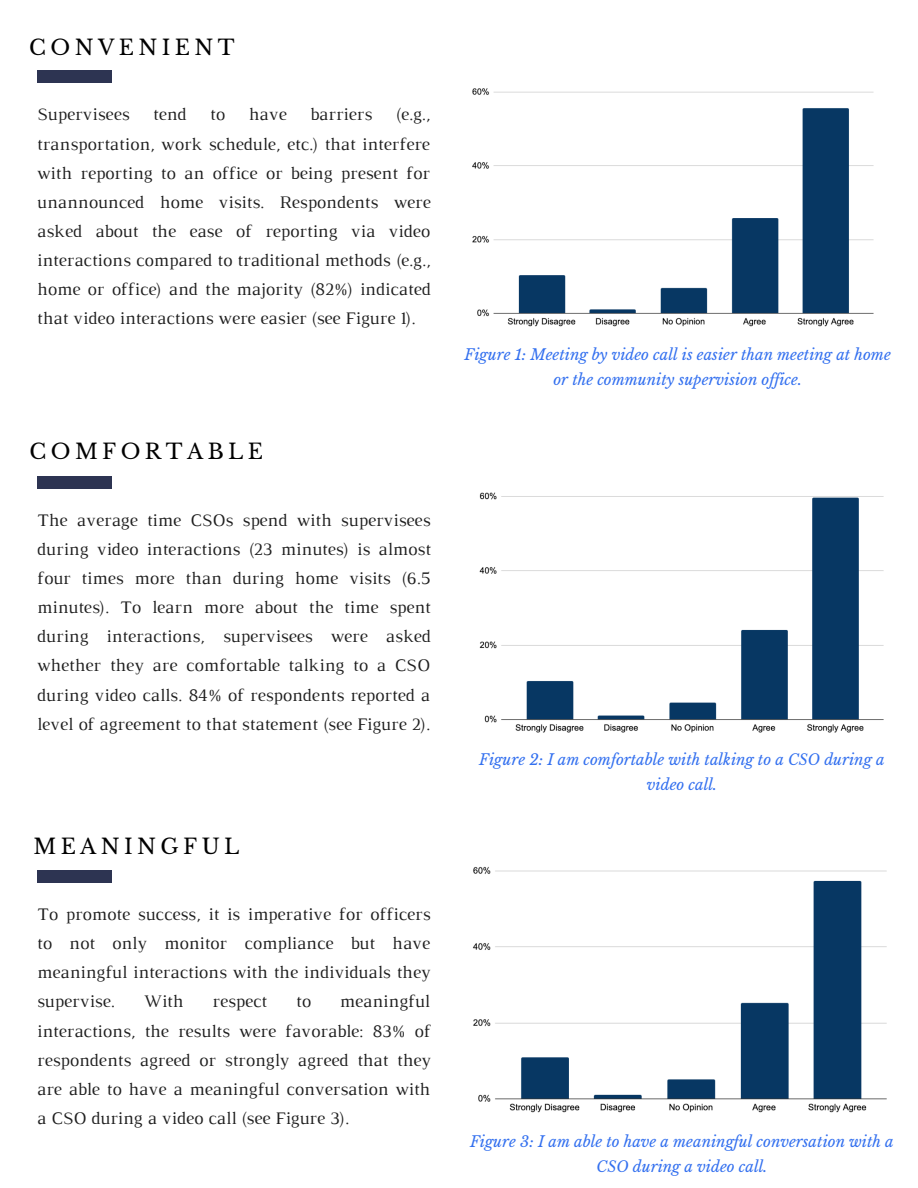
<style>
.page{position:relative;width:918px;height:1188px;background:#fff}
.page>*{position:absolute;margin:0;border:0;box-sizing:border-box;transform-origin:0 0}
.t1{font:21px "Libre Baskerville";letter-spacing:.21em;color:#000}
.t2{font:18px/29.1px "Luthier";color:#1f1f1f;text-align:justify}
.t3{font:italic 15px/24.8px "Libre Baskerville";color:#3370ef;text-align:center}
</style>
<div class="page">
<div style="left:37px;top:70px;width:74px;height:13px;background:#2d3452"></div>
<img style="left:472px;top:88px;width:402px;height:239px">
<div style="left:37px;top:476px;width:74px;height:12px;background:#2d3452"></div>
<div style="left:37px;top:870px;width:74px;height:13px;background:#2d3452"></div>
<img style="left:479px;top:492px;width:405px;height:241px">
<img style="left:473px;top:866px;width:414px;height:247px">
<p class="t1" style="left:29px;top:34px;width:207px">CONVENIENT</p>
<p class="t2" style="left:37px;top:101px;width:395px;text-indent:359px">(e.g., transportation, work schedule, etc.) that interfere with reporting to an office or being present for unannounced home visits. Respondents were asked about the ease of reporting via video interactions compared to traditional methods (e.g., home or office) and the majority (82%) indicated that video interactions were easier (see Figure 1).</p>
<p class="t2" style="left:37px;top:101px;width:94px">Supervisees</p>
<p class="t2" style="left:153px;top:101px;width:35px">tend</p>
<p class="t2" style="left:210px;top:101px;width:16px">to</p>
<p class="t2" style="left:249px;top:101px;width:39px">have</p>
<p class="t2" style="left:310px;top:101px;width:63px">barriers</p>
<p class="t1" style="left:30px;top:438px;width:235px">COMFORTABLE</p>
<p class="t2" style="left:37px;top:507px;width:395px">The average time CSOs spend with supervisees during video interactions (23 minutes) is almost four times more than during home visits (6.5 minutes). To learn more about the time spent during interactions, supervisees were asked whether they are comfortable talking to a CSO during video calls. 84% of respondents reported a level of agreement to that statement (see Figure 2).</p>
<p class="t1" style="left:33px;top:833px;width:207px">MEANINGFUL</p>
<p class="t2" style="left:37px;top:901px;width:395px">To promote success, it is imperative for officers to not only monitor compliance but have meaningful interactions with the individuals they supervise.</p>
<p class="t2" style="left:37px;top:988px;width:395px;text-indent:303px">meaningful interactions, the results were favorable: 83% of respondents agreed or strongly agreed that they are able to have a meaningful conversation with a CSO during a video call (see Figure 3).</p>
<p class="t2" style="left:144px;top:988px;width:41px">With</p>
<p class="t2" style="left:213px;top:988px;width:56px">respect</p>
<p class="t2" style="left:296px;top:988px;width:16px">to</p>
<p class="t3" style="left:465px;top:342px;width:428px">Figure 1: Meeting by video call is easier than meeting at home or the community supervision of ice.</p>
<p class="t3" style="left:479px;top:748px;width:407px">Figure 2: I am comfortable with talking to a CSO during a video call.</p>
<p class="t3" style="left:470px;top:1130px;width:425px">Figure 3: I am able to have a meaningful conversation with a<br>CSO during a video call.</p>
</div>
